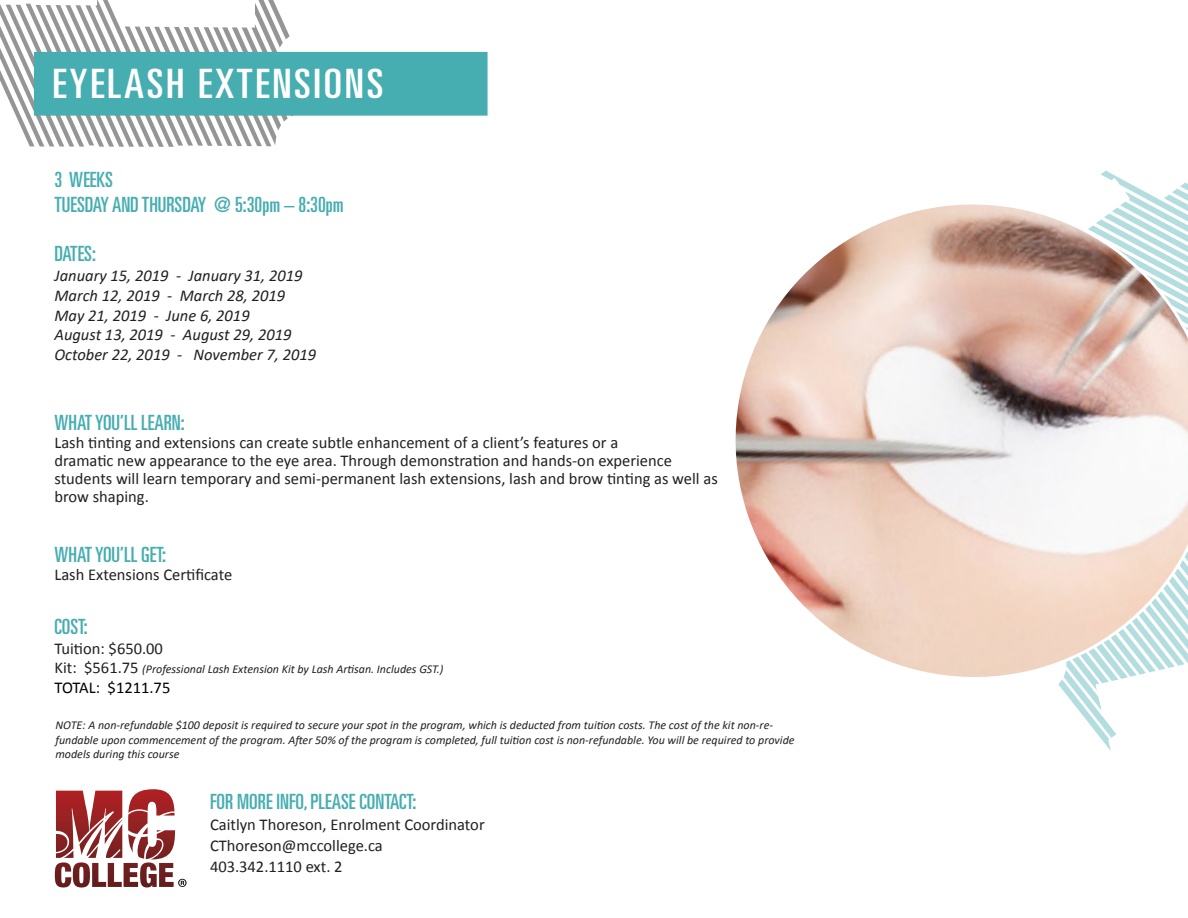
<style>
.page{position:relative;width:1188px;height:918px;background:#fff}
.page>*{position:absolute;margin:0;border:0;box-sizing:border-box;transform-origin:0 0}
.t1{font:ultra-condensed 40.5px "Univers LT Std";letter-spacing:.06em;color:#fff;scale:1.11 1}
.t2{font:ultra-condensed 21px "Univers LT Std";color:#46adb0}
.t3{font:16.5px/18px "Calibri";color:#231f20}
.t4{font:italic 16.5px "Calibri";color:#231f20}
.t5{font:16.5px "Calibri";color:#000}
.t6{font:italic 12px/14.4px "Calibri";color:#231f20}
.s1{font-style:normal;font-size:16.5px}
</style>
<div class="page">
<svg style="left:1069px;top:698px;width:47px;height:53px"></svg>
<svg style="left:55px;top:789px;width:132px;height:99px"></svg>
<svg style="left:0;top:0;width:296px;height:147px"></svg>
<div style="left:34px;top:52px;width:454px;height:64px;background:#46adb0;border:2px solid #46adb0"></div>
<svg style="left:735px;top:180px;width:453px;height:518px"></svg>
<p class="t1" style="left:52px;top:61px;width:300px">EYELASH EXTENSIONS</p>
<p class="t2" style="left:54px;top:167px;width:60px">3 WEEKS</p>
<p class="t2" style="left:54px;top:193px;width:291px">TUESDAY AND THURSDAY @ 5:30pm – 8:30pm</p>
<p class="t2" style="left:54px;top:242px;width:43px">DATES:</p>
<p class="t4" style="left:54px;top:264px;width:250px">January 15, 2019 - January 31, 2019</p>
<p class="t4" style="left:54px;top:284px;width:232px">March 12, 2019 - March 28, 2019</p>
<p class="t4" style="left:54px;top:304px;width:197px">May 21, 2019 - June 6, 2019</p>
<p class="t4" style="left:54px;top:323px;width:239px">August 13, 2019 - August 29, 2019</p>
<p class="t4" style="left:54px;top:343px;width:263px">October 22, 2019 - November 7, 2019</p>
<p class="t2" style="left:54px;top:410px;width:132px">WHAT YOU’LL LEARN:</p>
<p class="t3" style="left:54px;top:433px;width:565px">Lash tinting and extensions can create subtle enhancement of a client’s features or a</p>
<p class="t3" style="left:54px;top:451px;width:619px">dramatic new appearance to the eye area. Through demonstration and hands-on experience</p>
<p class="t3" style="left:54px;top:469px;width:665px">students will learn temporary and semi-permanent lash extensions, lash and brow tinting as well as brow shaping.</p>
<p class="t2" style="left:54px;top:542px;width:113px">WHAT YOU’LL GET:</p>
<p class="t3" style="left:54px;top:565px;width:179px">Lash Extensions Certificate</p>
<p class="t2" style="left:54px;top:614px;width:35px">COST:</p>
<p class="t3" style="left:54px;top:639px;width:110px">Tuition: $650.00</p>
<p class="t6" style="left:54px;top:662px;width:391px"><span class="s1">Kit: $561.75</span> (Professional Lash Extension Kit by Lash Artisan. Includes GST.)</p>
<p class="t5" style="left:54px;top:677px;width:117px">TOTAL: $1211.75</p>
<p class="t6" style="left:55px;top:718px;width:741px">NOTE: A non-refundable $100 deposit is required to secure your spot in the program, which is deducted from tuition costs. The cost of the kit non-re&shy;fundable upon commencement of the program. After 50% of the program is completed, full tuition cost is non-refundable. You will be required to provide models during this course</p>
<p class="t2" style="left:210px;top:790px;width:208px">FOR MORE INFO, PLEASE CONTACT:</p>
<p class="t3" style="left:210px;top:816px;width:276px">Caitlyn Thoreson, Enrolment Coordinator</p>
<p class="t3" style="left:210px;top:837px;width:174px">CThoreson@mccollege.ca</p>
<p class="t3" style="left:210px;top:858px;width:134px">403.342.1110 ext. 2</p>
</div>
